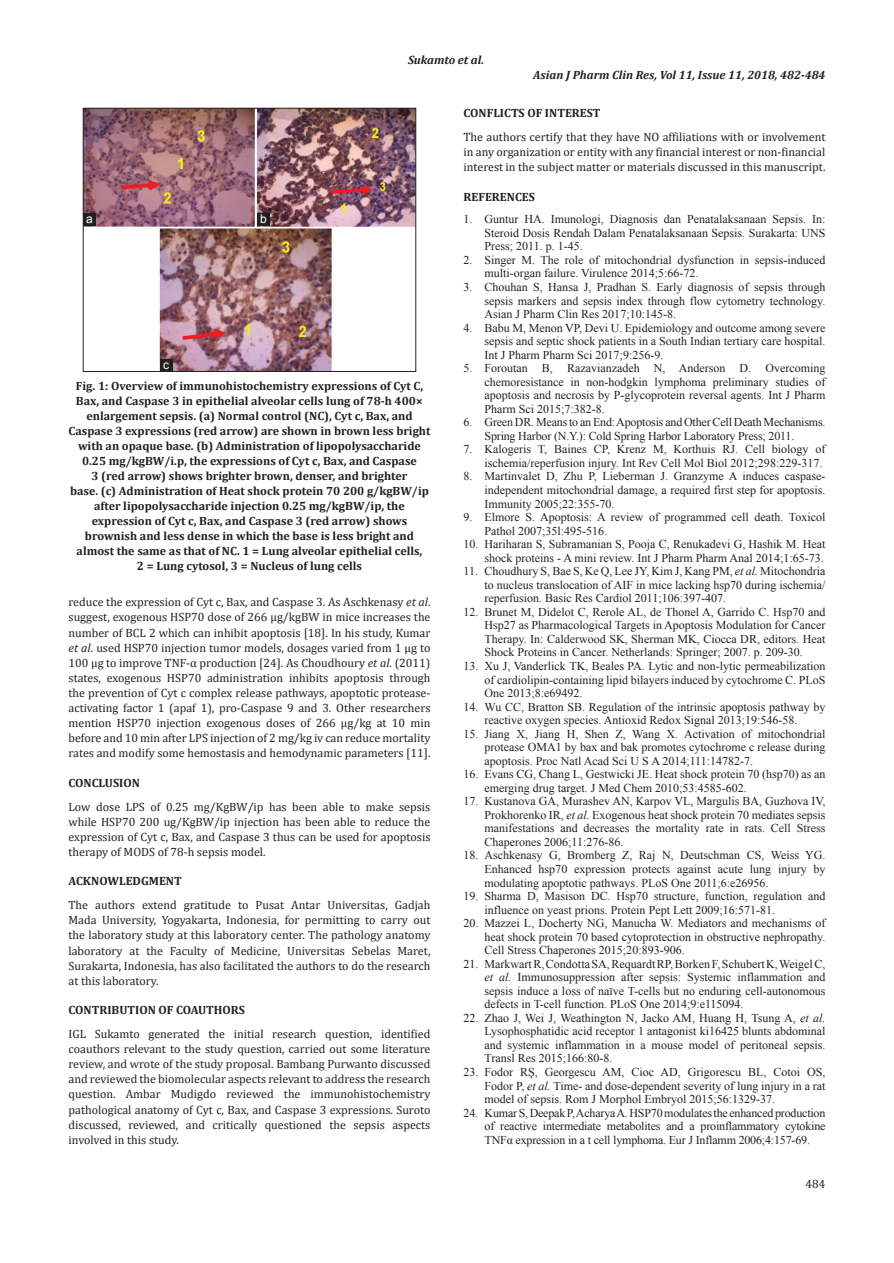
<style>
.page{position:relative;width:894px;height:1263px;background:#fff}
.page>*{position:absolute;margin:0;border:0;box-sizing:border-box;transform-origin:0 0}
.REF{font:12px/13.5px "Times New Roman";color:#231f20;text-align:justify}
.TX{font:12px/15.1px "Cambria";color:#231f20;text-align:justify}
.FGC{font:700 12px/15px "Cambria";color:#231f20;text-align:center}
.RH{font:italic 700 12px "Cambria";color:#231f20}
.F_No{font:12px "Cambria";color:#231f20}
.LABEL{font:12px "Arial";color:#fff}
.s1{font-style:italic}
</style>
<div class="page">
<img style="left:85px;top:110px;width:329px;height:260px">
<div style="left:83px;top:108px;width:333px;height:264px;border:1px solid #231f20"></div>
<div style="left:83px;top:213px;width:13px;height:13px;background:#231f20"></div>
<div style="left:257px;top:213px;width:13px;height:13px;background:#231f20"></div>
<div style="left:160px;top:359px;width:12px;height:13px;background:#231f20"></div>
<p class="RH" style="left:408px;top:51px;width:77px">Sukamto et al.</p>
<p class="RH" style="left:533px;top:66px;width:293px">Asian J Pharm Clin Res, Vol 11, Issue 11, 2018, 482-484</p>
<p class="LABEL" style="left:86px;top:211px;width:8px">a</p>
<p class="LABEL" style="left:260px;top:211px;width:8px">b</p>
<p class="LABEL" style="left:163px;top:356px;width:7px">c</p>
<p class="FGC" style="left:68px;top:378px;width:363px">Fig. 1: Overview of immunohistochemistry expressions of Cyt C, Bax, and Caspase 3 in epithelial alveolar cells lung of 78-h 400× enlargement sepsis. (a) Normal control (NC), Cyt c, Bax, and Caspase 3 expressions (red arrow) are shown in brown less bright with an opaque base. (b) Administration of lipopolysaccharide 0.25 mg/kgBW/i.p, the expressions of Cyt c, Bax, and Caspase<br>3 (red arrow) shows brighter brown, denser, and brighter<br>base. (c) Administration of Heat shock protein 70 200 g/kgBW/ip after lipopolysaccharide injection 0.25 mg/kgBW/ip, the expression of Cyt c, Bax, and Caspase 3 (red arrow) shows brownish and less dense in which the base is less bright and almost the same as that of NC. 1 = Lung alveolar epithelial cells,<br>2 = Lung cytosol, 3 = Nucleus of lung cells</p>
<p class="TX" style="left:68px;top:594px;width:363px">reduce the expression of Cyt c, Bax, and Caspase 3. As Aschkenasy <span class="s1">et al</span>. suggest, exogenous HSP70 dose of 266 μg/kgBW in mice increases the number of BCL 2 which can inhibit apoptosis [18]. In his study, Kumar <span class="s1">et al</span>. used HSP70 injection tumor models, dosages varied from 1 µg to 100 µg to improve TNF-α production [24]. As Choudhoury <span class="s1">et al</span>. (2011) states, exogenous HSP70 administration inhibits apoptosis through the prevention of Cyt c complex release pathways, apoptotic protease&shy;activating factor 1 (apaf 1), pro-Caspase 9 and 3. Other researchers mention HSP70 injection exogenous doses of 266 μg/kg at 10 min before and 10 min after LPS injection of 2 mg/kg iv can reduce mortality rates and modify some hemostasis and hemodynamic parameters [11].</p>
<h1 class="FGC" style="left:68px;top:774px;width:73px">CONCLUSION</h1>
<p class="TX" style="left:68px;top:799px;width:363px">Low dose LPS of 0.25 mg/KgBW/ip has been able to make sepsis while HSP70 200 ug/KgBW/ip injection has been able to reduce the expression of Cyt c, Bax, and Caspase 3 thus can be used for apoptosis therapy of MODS of 78-h sepsis model.</p>
<h1 class="FGC" style="left:68px;top:873px;width:115px">ACKNOWLEDGMENT</h1>
<p class="TX" style="left:68px;top:897px;width:363px">The authors extend gratitude to Pusat Antar Universitas, Gadjah Mada University, Yogyakarta, Indonesia, for permitting to carry out the laboratory study at this laboratory center. The pathology anatomy laboratory at the Faculty of Medicine, Universitas Sebelas Maret, Surakarta, Indonesia, has also facilitated the authors to do the research at this laboratory.</p>
<h1 class="FGC" style="left:68px;top:1002px;width:178px">CONTRIBUTION OF COAUTHORS</h1>
<p class="TX" style="left:68px;top:1026px;width:363px">IGL Sukamto generated the initial research question, identified coauthors relevant to the study question, carried out some literature review, and wrote of the study proposal. Bambang Purwanto discussed and reviewed the biomolecular aspects relevant to address the research question. Ambar Mudigdo reviewed the immunohistochemistry pathological anatomy of Cyt c, Bax, and Caspase 3 expressions. Suroto discussed, reviewed, and critically questioned the sepsis aspects involved in this study.</p>
<h1 class="FGC" style="left:463px;top:105px;width:138px">CONFLICTS OF INTEREST</h1>
<p class="TX" style="left:463px;top:130px;width:363px">The authors certify that they have NO affiliations with or involvement in any organization or entity with any financial interest or non-financial interest in the subject matter or materials discussed in this manuscript.</p>
<h1 class="FGC" style="left:463px;top:189px;width:73px">REFERENCES</h1>
<p class="REF" style="left:484px;top:212px;width:342px;text-indent:-21px">1. Guntur HA. Imunologi, Diagnosis dan Penatalaksanaan Sepsis. In:<br>Steroid Dosis Rendah Dalam Penatalaksanaan Sepsis. Surakarta: UNS Press; 2011. p. 1-45.</p>
<p class="REF" style="left:484px;top:253px;width:342px;text-indent:-21px">2. Singer M. The role of mitochondrial dysfunction in sepsis-induced multi-organ failure. Virulence 2014;5:66-72.</p>
<p class="REF" style="left:484px;top:280px;width:342px;text-indent:-21px">3. Chouhan S, Hansa J, Pradhan S. Early diagnosis of sepsis through sepsis markers and sepsis index through flow cytometry technology.<br>Asian J Pharm Clin Res 2017;10:145-8.</p>
<p class="REF" style="left:484px;top:321px;width:342px;text-indent:-21px">4. Babu M, Menon VP, Devi U. Epidemiology and outcome among severe sepsis and septic shock patients in a South Indian tertiary care hospital.<br>Int J Pharm Pharm Sci 2017;9:256-9.</p>
<p class="REF" style="left:484px;top:361px;width:342px;text-indent:-21px">5. Foroutan B, Razavianzadeh N, Anderson D. Overcoming chemoresistance in non-hodgkin lymphoma preliminary studies of apoptosis and necrosis by P-glycoprotein reversal agents. Int J Pharm Pharm Sci 2015;7:382-8.</p>
<p class="REF" style="left:484px;top:415px;width:342px;text-indent:-21px">6. Green DR. Means to an End: Apoptosis and Other Cell Death Mechanisms.<br>Spring Harbor (N.Y.): Cold Spring Harbor Laboratory Press; 2011.</p>
<p class="REF" style="left:463px;top:442px;width:363px;text-align:right">7. Kalogeris T, Baines CP, Krenz M, Korthuis RJ. Cell biology of ischemia/reperfusion injury. Int Rev Cell Mol Biol 2012;298:229-317.</p>
<p class="REF" style="left:484px;top:469px;width:342px;text-indent:-21px">8. Martinvalet D, Zhu P, Lieberman J. Granzyme A induces caspase&shy;independent mitochondrial damage, a required first step for apoptosis.<br>Immunity 2005;22:355-70.</p>
<p class="REF" style="left:484px;top:510px;width:342px;text-indent:-21px">9. Elmore S. Apoptosis: A review of programmed cell death. Toxicol<br>Pathol 2007;35l:495-516.</p>
<p class="REF" style="left:463px;top:537px;width:363px;text-align:right">10. Hariharan S, Subramanian S, Pooja C, Renukadevi G, Hashik M. Heat shock proteins - A mini review. Int J Pharm Pharm Anal 2014;1:65-73.</p>
<p class="REF" style="left:484px;top:564px;width:342px;text-indent:-21px">11. Choudhury S, Bae S, Ke Q, Lee JY, Kim J, Kang PM, <span class="s1">et al.</span> Mitochondria to nucleus translocation of AIF in mice lacking hsp70 during ischemia/ reperfusion. Basic Res Cardiol 2011;106:397-407.</p>
<p class="REF" style="left:484px;top:605px;width:342px;text-indent:-21px">12. Brunet M, Didelot C, Rerole AL, de Thonel A, Garrido C. Hsp70 and Hsp27 as Pharmacological Targets in Apoptosis Modulation for Cancer Therapy. In: Calderwood SK, Sherman MK, Ciocca DR, editors. Heat Shock Proteins in Cancer. Netherlands: Springer; 2007. p. 209-30.</p>
<p class="REF" style="left:484px;top:659px;width:342px;text-indent:-21px">13. Xu J, Vanderlick TK, Beales PA. Lytic and non-lytic permeabilization of cardiolipin-containing lipid bilayers induced by cytochrome C. PLoS One 2013;8:e69492.</p>
<p class="REF" style="left:463px;top:699px;width:363px;text-align:center">14. Wu CC, Bratton SB. Regulation of the intrinsic apoptosis pathway by reactive oxygen species. Antioxid Redox Signal 2013;19:546-58.</p>
<p class="REF" style="left:484px;top:726px;width:342px;text-indent:-21px">15. Jiang X, Jiang H, Shen Z, Wang X. Activation of mitochondrial protease OMA1 by bax and bak promotes cytochrome c release during apoptosis. Proc Natl Acad Sci U S A 2014;111:14782-7.</p>
<p class="REF" style="left:484px;top:767px;width:342px;text-indent:-21px">16. Evans CG, Chang L, Gestwicki JE. Heat shock protein 70 (hsp70) as an emerging drug target. J Med Chem 2010;53:4585-602.</p>
<p class="REF" style="left:484px;top:794px;width:342px;text-indent:-21px">17. Kustanova GA, Murashev AN, Karpov VL, Margulis BA, Guzhova IV, Prokhorenko IR, <span class="s1">et al.</span> Exogenous heat shock protein 70 mediates sepsis manifestations and decreases the mortality rate in rats. Cell Stress Chaperones 2006;11:276-86.</p>
<p class="REF" style="left:484px;top:848px;width:342px;text-indent:-21px">18. Aschkenasy G, Bromberg Z, Raj N, Deutschman CS, Weiss YG.<br>Enhanced hsp70 expression protects against acute lung injury by modulating apoptotic pathways. PLoS One 2011;6:e26956.</p>
<p class="REF" style="left:484px;top:889px;width:342px;text-indent:-21px">19. Sharma D, Masison DC. Hsp70 structure, function, regulation and influence on yeast prions. Protein Pept Lett 2009;16:571-81.</p>
<p class="REF" style="left:484px;top:916px;width:342px;text-indent:-21px">20. Mazzei L, Docherty NG, Manucha W. Mediators and mechanisms of heat shock protein 70 based cytoprotection in obstructive nephropathy.<br>Cell Stress Chaperones 2015;20:893-906.</p>
<p class="REF" style="left:484px;top:956px;width:342px;text-indent:-21px">21. Markwart R, Condotta SA, Requardt RP, Borken F, Schubert K, Weigel C, <span class="s1">et al.</span> Immunosuppression after sepsis: Systemic inflammation and sepsis induce a loss of naïve T-cells but no enduring cell-autonomous defects in T-cell function. PLoS One 2014;9:e115094.</p>
<p class="REF" style="left:484px;top:1011px;width:342px;text-indent:-21px">22. Zhao J, Wei J, Weathington N, Jacko AM, Huang H, Tsung A, <span class="s1">et al.<br></span>Lysophosphatidic acid receptor 1 antagonist ki16425 blunts abdominal and systemic inflammation in a mouse model of peritoneal sepsis.<br>Transl Res 2015;166:80-8.</p>
<p class="REF" style="left:484px;top:1065px;width:342px;text-indent:-21px">23. Fodor RŞ, Georgescu AM, Cioc AD, Grigorescu BL, Cotoi OS, Fodor P, <span class="s1">et al.</span> Time- and dose-dependent severity of lung injury in a rat model of sepsis. Rom J Morphol Embryol 2015;56:1329-37.</p>
<p class="REF" style="left:484px;top:1105px;width:342px;text-indent:-21px">24. Kumar S, Deepak P, Acharya A. HSP70 modulates the enhanced production of reactive intermediate metabolites and a proinflammatory cytokine TNFα expression in a t cell lymphoma. Eur J Inflamm 2006;4:157-69.</p>
<p class="F_No" style="left:805px;top:1176px;width:21px">484</p>
</div>
